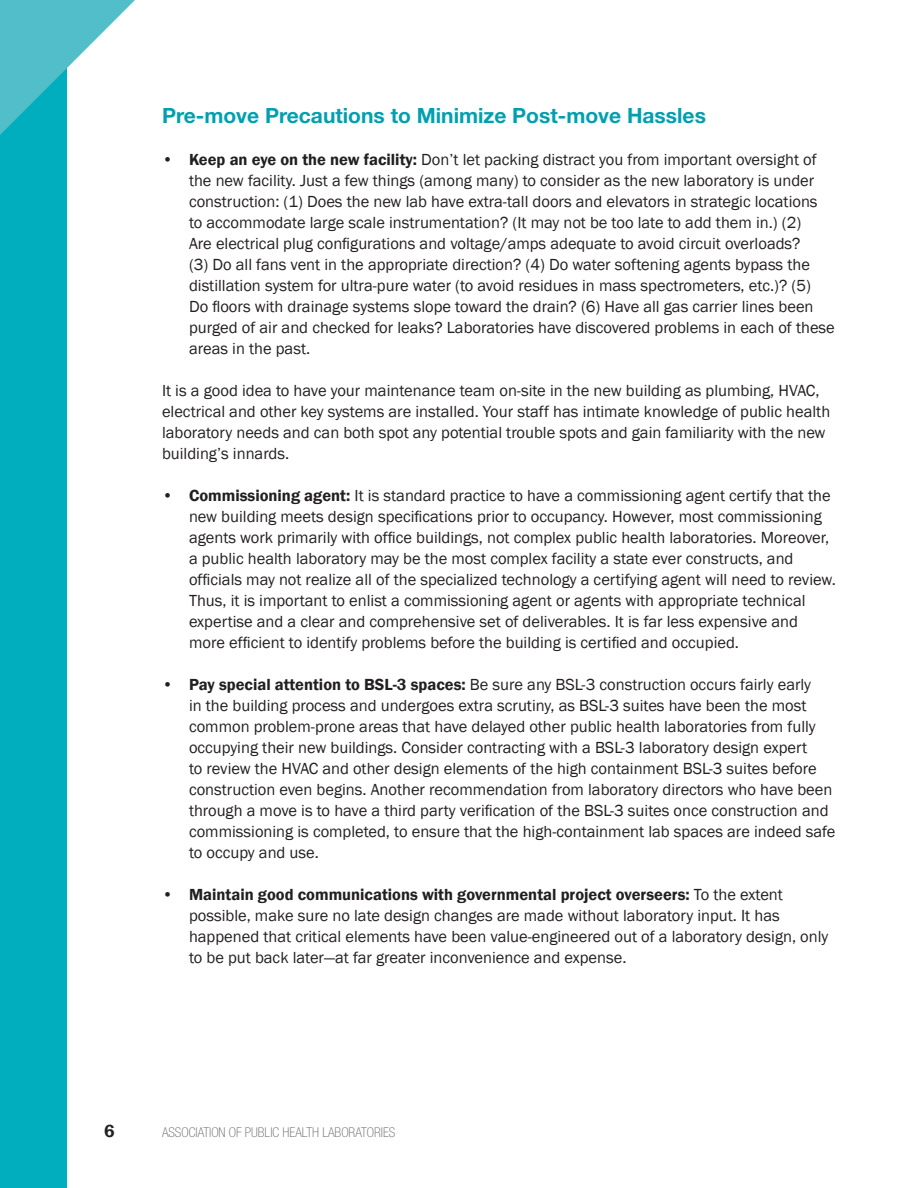
<style>
.page{position:relative;width:918px;height:1188px;background:#fff}
.page>*{position:absolute;margin:0;border:0;box-sizing:border-box;transform-origin:0 0}
.t1{font:700 21px "Helvetica Neue LT Std";color:#00a0b0}
.t2{font:600 18px "Franklin Gothic";color:#231f20}
.t3{font:16.5px/21px "Franklin Gothic";color:#231f20}
.t4{font:100 condensed 13.5px "Helvetica Neue LT Std";color:#636366}
.s1{font-weight:600}
</style>
<div class="page">
<div style="left:0;top:0;width:67px;height:1188px;background:#00aebd"></div>
<svg style="left:0;top:0;width:135px;height:135px"></svg>
<p class="t1" style="left:162px;top:103px;width:545px">Pre-move Precautions to Minimize Post-move Hassles</p>
<p class="t3" style="left:189px;top:149px;width:647px;text-indent:-27px">• <span class="s1">Keep an eye on the new facility:</span> Don’t let packing distract you from important oversight of the new facility. Just a few things (among many) to consider as the new laboratory is under construction: (1) Does the new lab have extra-tall doors and elevators in strategic locations to accommodate large scale instrumentation? (It may not be too late to add them in.) (2)<br>Are electrical plug configurations and voltage/amps adequate to avoid circuit overloads?<br>(3) Do all fans vent in the appropriate direction? (4) Do water softening agents bypass the distillation system for ultra-pure water (to avoid residues in mass spectrometers, etc.)? (5)<br>Do floors with drainage systems slope toward the drain? (6) Have all gas carrier lines been purged of air and checked for leaks? Laboratories have discovered problems in each of these areas in the past.</p>
<p class="t3" style="left:162px;top:380px;width:670px">It is a good idea to have your maintenance team on-site in the new building as plumbing, HVAC, electrical and other key systems are installed. Your staff has intimate knowledge of public health laboratory needs and can both spot any potential trouble spots and gain familiarity with the new building’s innards.</p>
<p class="t3" style="left:189px;top:485px;width:648px;text-indent:-27px">• <span class="s1">Commissioning agent:</span> It is standard practice to have a commissioning agent certify that the new building meets design specifications prior to occupancy. However, most commissioning agents work primarily with office buildings, not complex public health laboratories. Moreover, a public health laboratory may be the most complex facility a state ever constructs, and officials may not realize all of the specialized technology a certifying agent will need to review.<br>Thus, it is important to enlist a commissioning agent or agents with appropriate technical expertise and a clear and comprehensive set of deliverables. It is far less expensive and more efficient to identify problems before the building is certified and occupied.</p>
<p class="t3" style="left:189px;top:674px;width:648px;text-indent:-27px">• <span class="s1">Pay special attention to BSL-3 spaces:</span> Be sure any BSL-3 construction occurs fairly early<br>in the building process and undergoes extra scrutiny, as BSL-3 suites have been the most common problem-prone areas that have delayed other public health laboratories from fully occupying their new buildings. Consider contracting with a BSL-3 laboratory design expert<br>to review the HVAC and other design elements of the high containment BSL-3 suites before construction even begins. Another recommendation from laboratory directors who have been through a move is to have a third party verification of the BSL-3 suites once construction and commissioning is completed, to ensure that the high-containment lab spaces are indeed safe to occupy and use.</p>
<p class="t3" style="left:189px;top:884px;width:641px;text-indent:-27px">• <span class="s1">Maintain good communications with governmental project overseers:</span> To the extent possible, make sure no late design changes are made without laboratory input. It has happened that critical elements have been value-engineered out of a laboratory design, only to be put back later—at far greater inconvenience and expense.</p>
<p class="t2" style="left:104px;top:1120px;width:12px">6</p>
<p class="t4" style="left:162px;top:1125px;width:235px">ASSOCIATION OF PUBLIC HEALTH LABORATORIES</p>
</div>
